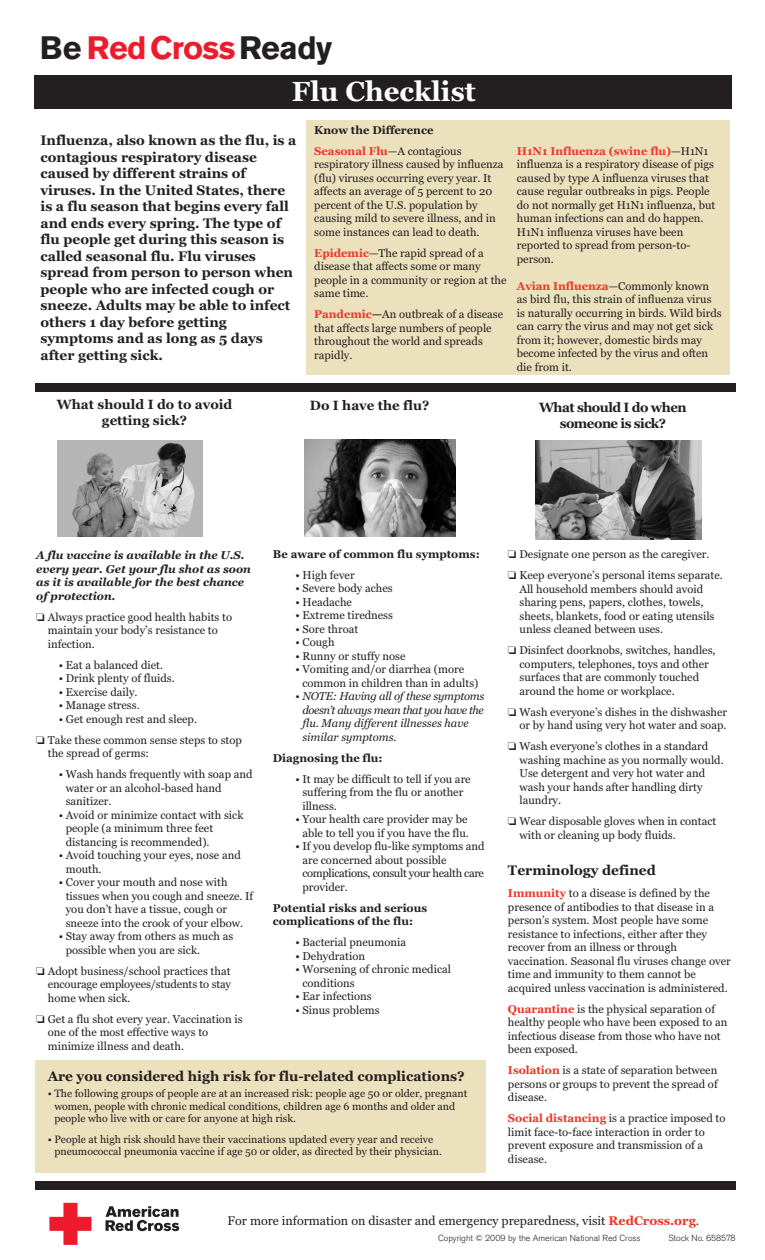
<style>
.page{position:relative;width:765px;height:1260px;background:#fff}
.page>*{position:absolute;margin:0;border:0;box-sizing:border-box;transform-origin:0 0}
.t1{font:700 32.12px "Akzidenz Grotesk BE";letter-spacing:-.02em;color:#ee1b2c}
.t2{font:700 27.5px "Georgia";color:#fff}
.t3{font:700 13.75px/16.5px "Georgia";color:#231f20}
.t4{font:700 13.38px/16px "Georgia";color:#231f20;text-align:center}
.t5{font:700 13.38px/16px "Georgia";letter-spacing:-.04em;color:#231f20;text-align:center}
.t6{font:12.5px "Georgia";color:#231f20}
.t7{font:11.25px/13.5px "Georgia";color:#231f20}
.t8{font:700 11.25px/21px "Georgia";color:#231f20}
.t9{font:italic 11.25px/13.5px "Georgia";letter-spacing:-.015em;color:#231f20}
.t10{font:italic 700 11.25px/13.5px "Georgia";color:#231f20}
.t11{font:10.62px/12.8px "Georgia";color:#231f20}
.t12{font:300 8.75px "Akzidenz Grotesk BE";color:#231f20}
.s1{color:#231f20}
.s2{color:#ee3529}
.s3{font-weight:400}
.s4{font-weight:700;color:#ee3529}
.s5{font-weight:700}
.s6{font-style:normal}
</style>
<div class="page">
<div style="left:306px;top:120px;width:424px;height:255px;background:#ebe1bd"></div>
<div style="left:35px;top:1060px;width:450px;height:113px;background:#ebe1bd"></div>
<div style="left:35px;top:75px;width:697px;height:34px;background:#231f20"></div>
<svg style="left:49px;top:1203px;width:43px;height:42px"></svg>
<svg style="left:105px;top:1206px;width:74px;height:25px"></svg>
<div style="left:56px;top:440px;width:148px;height:97px;background:#b5b5b5"></div>
<img style="left:72px;top:442px;width:123px;height:95px">
<img style="left:304px;top:440px;width:152px;height:97px">
<img style="left:536px;top:440px;width:165px;height:100px">
<div style="left:35px;top:1181px;width:700px;height:9px;background:#231f20"></div>
<div style="left:35px;top:384px;width:700px;height:8px;background:#231f20"></div>
<h1 class="t1" style="left:40px;top:37px;width:294px"><span class="s1">Be</span> Red Cross <span class="s1">Ready</span></h1>
<h2 class="t2" style="left:292px;top:80px;width:185px">Flu Checklist</h2>
<p class="t3" style="left:41px;top:133px;width:257px">Influenza, also known as the flu, is a contagious respiratory disease caused by different strains of viruses. In the United States, there is a flu season that begins every fall and ends every spring. The type of flu people get during this season is called seasonal flu. Flu viruses spread from person to person when people who are infected cough or sneeze. Adults may be able to infect others 1 day before getting symptoms and as long as 5 days after getting sick.</p>
<p class="t8" style="left:314px;top:120px;width:149px">Know the Difference<br><span class="s2">Seasonal Flu</span><span class="s3">—A contagious</span></p>
<p class="t7" style="left:314px;top:159px;width:191px">respiratory illness caused by influenza (flu) viruses occurring every year. It affects an average of 5 percent to 20 percent of the U.S. population by causing mild to severe illness, and in some instances can lead to death.</p>
<p class="t7" style="left:314px;top:247px;width:194px"><span class="s4">Epidemic</span>—The rapid spread of a disease that affects some or many people in a community or region at the same time.</p>
<p class="t7" style="left:314px;top:309px;width:190px"><span class="s4">Pandemic</span><span class="s5">—</span>An outbreak of a disease that affects large numbers of people throughout the world and spreads rapidly.</p>
<p class="t7" style="left:517px;top:145px;width:200px"><span class="s4">H1N1 Influenza (swine flu)</span>—H1N1 influenza is a respiratory disease of pigs caused by type A influenza viruses that cause regular outbreaks in pigs. People do not normally get H1N1 influenza, but human infections can and do happen.<br>H1N1 influenza viruses have been reported to spread from person-to&shy;person.</p>
<p class="t7" style="left:517px;top:280px;width:206px"><span class="s4">Avian Influenza</span>—Commonly known as bird flu, this strain of influenza virus is naturally occurring in birds. Wild birds can carry the virus and may not get sick from it; however, domestic birds may become infected by the virus and often die from it.</p>
<p class="t4" style="left:57px;top:398px;width:177px">What should I do to avoid getting sick?</p>
<p class="t4" style="left:310px;top:398px;width:121px">Do I have the flu?</p>
<p class="t5" style="left:539px;top:400px;width:149px">What should I do when someone is sick?</p>
<p class="t10" style="left:36px;top:549px;width:216px">A flu vaccine is available in the U.S. every year. Get your flu shot as soon as it is available for the best chance of protection.</p>
<p class="t7" style="left:48px;top:611px;width:186px;text-indent:-12px">❏ Always practice good health habits to maintain your body’s resistance to infection.</p>
<p class="t7" style="left:59px;top:659px;width:106px">• Eat a balanced diet.</p>
<p class="t7" style="left:59px;top:673px;width:118px">• Drink plenty of fluids.</p>
<p class="t7" style="left:59px;top:686px;width:80px">• Exercise daily.</p>
<p class="t7" style="left:59px;top:700px;width:82px">• Manage stress.</p>
<p class="t7" style="left:36px;top:709px;width:207px;line-height:21px;text-indent:22px">• Get enough rest and sleep.<br>❏ Take these common sense steps to stop</p>
<p class="t7" style="left:48px;top:748px;width:103px">the spread of germs:</p>
<p class="t7" style="left:66px;top:769px;width:188px;text-indent:-7px">• Wash hands frequently with soap and water or an alcohol-based hand sanitizer.</p>
<p class="t7" style="left:66px;top:809px;width:179px;text-indent:-7px">• Avoid or minimize contact with sick people (a minimum three feet distancing is recommended).</p>
<p class="t7" style="left:66px;top:850px;width:177px;text-indent:-7px">• Avoid touching your eyes, nose and mouth.</p>
<p class="t7" style="left:66px;top:877px;width:189px;text-indent:-7px">• Cover your mouth and nose with tissues when you cough and sneeze. If you don’t have a tissue, cough or sneeze into the crook of your elbow.</p>
<p class="t7" style="left:66px;top:931px;width:169px;text-indent:-7px">• Stay away from others as much as possible when you are sick.</p>
<p class="t7" style="left:48px;top:965px;width:185px;text-align:justify;text-indent:-12px">❏ Adopt business/school practices that encourage employees/students to stay home when sick.</p>
<p class="t7" style="left:48px;top:1013px;width:196px;text-indent:-12px">❏ Get a flu shot every year. Vaccination is one of the most effective ways to minimize illness and death.</p>
<p class="t8" style="left:273px;top:544px;width:208px">Be aware of common flu symptoms:</p>
<p class="t7" style="left:295px;top:569px;width:61px">• High fever</p>
<p class="t7" style="left:295px;top:582px;width:99px">• Severe body aches</p>
<p class="t7" style="left:295px;top:596px;width:58px">• Headache</p>
<p class="t7" style="left:295px;top:609px;width:99px">• Extreme tiredness</p>
<p class="t7" style="left:295px;top:623px;width:64px">• Sore throat</p>
<p class="t7" style="left:295px;top:636px;width:41px">• Cough</p>
<p class="t7" style="left:295px;top:650px;width:112px">• Runny or stuffy nose</p>
<p class="t7" style="left:302px;top:663px;width:177px;text-indent:-7px">• Vomiting and/or diarrhea (more common in children than in adults)</p>
<p class="t9" style="left:302px;top:690px;width:184px;text-indent:-7px"><span class="s6">•</span> NOTE: Having all of these symptoms doesn’t always mean that you have the flu. Many different illnesses have similar symptoms.</p>
<p class="t8" style="left:273px;top:748px;width:111px">Diagnosing the flu:</p>
<p class="t7" style="left:302px;top:773px;width:170px;text-indent:-7px">• It may be difficult to tell if you are suffering from the flu or another illness.</p>
<p class="t7" style="left:295px;top:813px;width:175px;text-align:right">• Your health care provider may be able to tell you if you have the flu.</p>
<p class="t7" style="left:302px;top:840px;width:184px;text-indent:-7px">• If you develop flu-like symptoms and are concerned about possible complications, consult your health care provider.</p>
<p class="t8" style="left:273px;top:902px;width:156px;line-height:13.5px">Potential risks and serious complications of the flu:</p>
<p class="t7" style="left:295px;top:936px;width:112px">• Bacterial pneumonia</p>
<p class="t7" style="left:295px;top:950px;width:71px">• Dehydration</p>
<p class="t7" style="left:302px;top:963px;width:150px;text-indent:-7px">• Worsening of chronic medical conditions</p>
<p class="t7" style="left:295px;top:990px;width:78px">• Ear infections</p>
<p class="t7" style="left:295px;top:1004px;width:86px">• Sinus problems</p>
<p class="t3" style="left:48px;top:1069px;width:419px">Are you considered high risk for flu-related complications?</p>
<p class="t11" style="left:54px;top:1088px;width:415px;text-indent:-7px">• The following groups of people are at an increased risk: people age 50 or older, pregnant women, people with chronic medical conditions, children age 6 months and older and people who live with or care for anyone at high risk.</p>
<p class="t11" style="left:54px;top:1134px;width:389px;text-indent:-7px">• People at high risk should have their vaccinations updated every year and receive pneumococcal pneumonia vaccine if age 50 or older, as directed by their physician.</p>
<p class="t7" style="left:508px;top:545px;width:217px;line-height:21px">❏ Designate one person as the caregiver.<br>❏ Keep everyone’s personal items separate.</p>
<p class="t7" style="left:520px;top:583px;width:196px">All household members should avoid sharing pens, papers, clothes, towels, sheets, blankets, food or eating utensils unless cleaned between uses.</p>
<p class="t7" style="left:520px;top:645px;width:198px;text-indent:-12px">❏ Disinfect doorknobs, switches, handles, computers, telephones, toys and other surfaces that are commonly touched around the home or workplace.</p>
<p class="t7" style="left:508px;top:706px;width:221px;text-align:right">❏ Wash everyone’s dishes in the dishwasher or by hand using very hot water and soap.</p>
<p class="t7" style="left:520px;top:741px;width:206px;text-indent:-12px">❏ Wash everyone’s clothes in a standard washing machine as you normally would.<br>Use detergent and very hot water and wash your hands after handling dirty laundry.</p>
<p class="t7" style="left:520px;top:816px;width:198px;text-indent:-12px">❏ Wear disposable gloves when in contact with or cleaning up body fluids.</p>
<p class="t3" style="left:508px;top:863px;width:149px">Terminology defined</p>
<p class="t7" style="left:508px;top:888px;width:224px"><span class="s4">Immunity</span> to a disease is defined by the presence of antibodies to that disease in a person’s system. Most people have some resistance to infections, either after they recover from an illness or through vaccination. Seasonal flu viruses change over time and immunity to them cannot be acquired unless vaccination is administered.</p>
<p class="t7" style="left:508px;top:1003px;width:221px"><span class="s4">Quarantine</span> is the physical separation of healthy people who have been exposed to an infectious disease from those who have not been exposed.</p>
<p class="t7" style="left:508px;top:1065px;width:211px;text-align:justify"><span class="s4">Isolation</span> is a state of separation between persons or groups to prevent the spread of disease.</p>
<p class="t7" style="left:508px;top:1113px;width:219px"><span class="s4">Social distancing</span> is a practice imposed to limit face-to-face interaction in order to prevent exposure and transmission of a disease.</p>
<p class="t6" style="left:228px;top:1216px;width:473px">For more information on disaster and emergency preparedness, visit <span class="s4">RedCross.org</span>.</p>
<p class="t12" style="left:438px;top:1235px;width:204px">Copyright © 2009 by the American National Red Cross</p>
<p class="t12" style="left:668px;top:1235px;width:69px">Stock No. 658578</p>
</div>
